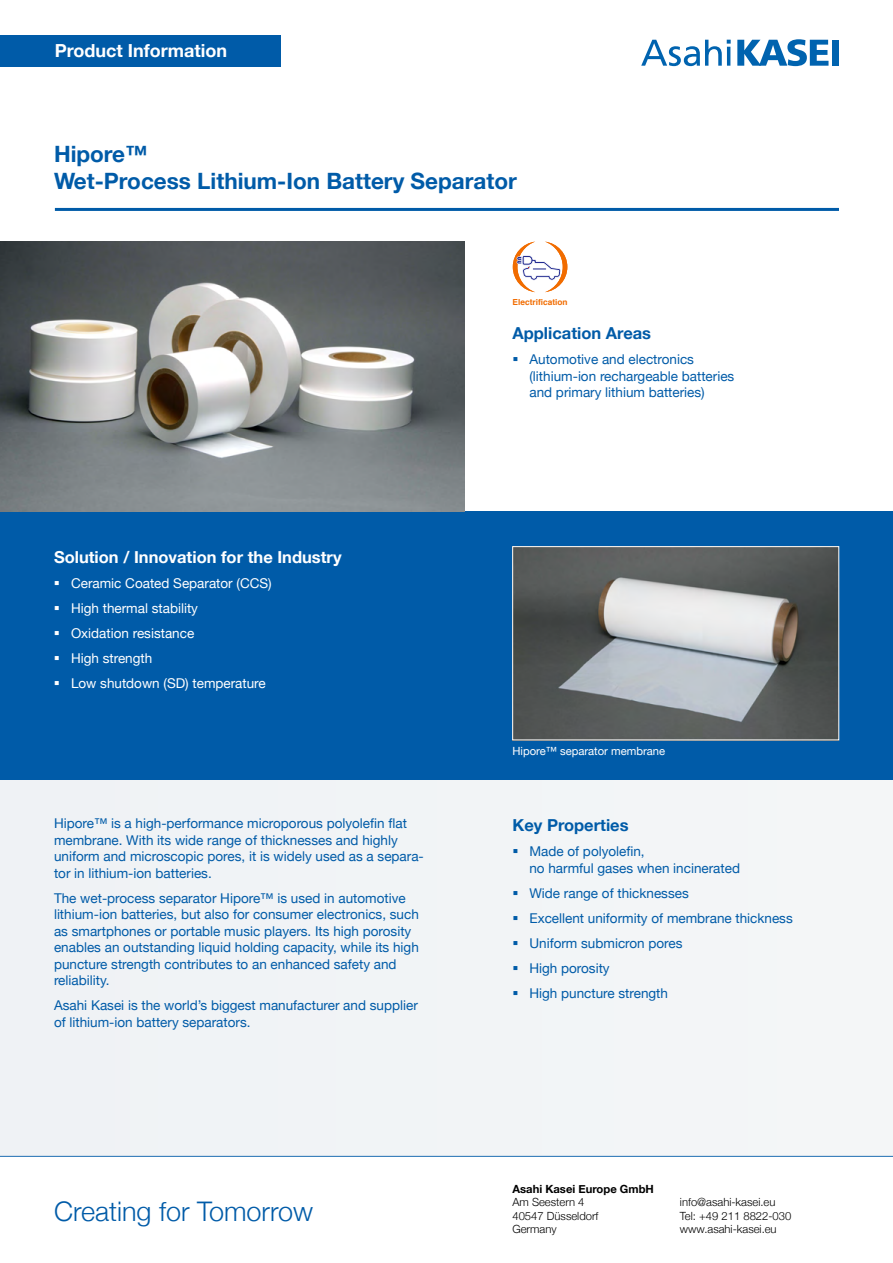
<style>
.page{position:relative;width:893px;height:1263px;background:#fff}
.page>*{position:absolute;margin:0;border:0;box-sizing:border-box;transform-origin:0 0}
.t1{font:300 27px "Helvetica Neue";color:#005ba8}
.t2{font:700 22.5px/27px "Helvetica Neue";color:#005ba8}
.t3{font:700 18px "Helvetica Neue";color:#fff}
.t4{font:700 16.5px "Helvetica Neue";color:#fff}
.t5{font:700 16.5px "Helvetica Neue";color:#005ba8}
.t6{font:13.5px/16.5px "Helvetica Neue";color:#005ba8}
.t7{font:13.5px/25px "Helvetica Neue";color:#fff}
.t8{font:300 11.25px/13.5px "Helvetica Neue";color:#000}
.t9{font:11.25px "Helvetica Neue";color:#fff}
.t10{font:700 11.25px "Helvetica Neue";color:#000}
.t11{font:700 8.25px "Helvetica";color:#f16c00}
</style>
<div class="page">
<div style="left:832px;top:40px;width:7px;height:26px;background:#0063af"></div>
<svg style="left:737px;top:39px;width:91px;height:27px"></svg>
<svg style="left:641px;top:40px;width:90px;height:26px"></svg>
<hr style="left:727px;top:47px;width:3px;height:19px;background:#0063af">
<div style="left:0;top:35px;width:281px;height:31px;background:#005ba8"></div>
<hr style="left:55px;top:208px;width:784px;height:3px;background:#005ba8">
<hr style="left:0;top:1156px;width:893px;height:1px;background:#005ba8">
<div style="left:0;top:780px;width:893px;height:376px;background:#f2f4f6"></div>
<svg style="left:513px;top:242px;width:54px;height:50px"></svg>
<div style="left:0;top:511px;width:893px;height:269px;background:#005ba8"></div>
<img style="left:514px;top:548px;width:323px;height:190px">
<div style="left:512px;top:546px;width:327px;height:194px;border:1px solid #fff"></div>
<img style="left:0;top:242px;width:465px;height:269px">
<h3 class="t3" style="left:55px;top:36px;width:174px">Product Information</h3>
<h2 class="t2" style="left:54px;top:141px;width:464px">Hipore™<br>Wet-Process Lithium-Ion Battery Separator</h2>
<p class="t11" style="left:513px;top:295px;width:56px">Electrification</p>
<p class="t4" style="left:54px;top:544px;width:289px">Solution / Innovation for the Industry</p>
<p class="t7" style="left:71px;top:571px;width:202px">Ceramic Coated Separator (CCS)<br>High thermal stability<br>Oxidation resistance<br>High strength<br>Low shutdown (SD) temperature</p>
<p class="t6" style="left:54px;top:816px;width:371px">Hipore™ is a high-performance microporous polyolefin flat membrane. With its wide range of thicknesses and highly uniform and microscopic pores, it is widely used as a separa&shy;tor in lithium-ion batteries.</p>
<p class="t6" style="left:54px;top:890px;width:366px">The wet-process separator Hipore™ is used in automotive lithium-ion batteries, but also for consumer electronics, such as smartphones or portable music players. Its high porosity enables an outstanding liquid holding capacity, while its high puncture strength contributes to an enhanced safety and reliability.</p>
<p class="t6" style="left:54px;top:998px;width:365px">Asahi Kasei is the world’s biggest manufacturer and supplier of lithium-ion battery separators.</p>
<h1 class="t1" style="left:54px;top:1189px;width:261px">Creating for Tomorrow</h1>
<p class="t5" style="left:512px;top:320px;width:140px">Application Areas</p>
<p class="t6" style="left:529px;top:352px;width:206px">Automotive and electronics (lithium-ion rechargeable batteries and primary lithium batteries)</p>
<p class="t9" style="left:512px;top:743px;width:154px">Hipore™ separator membrane</p>
<p class="t5" style="left:512px;top:813px;width:118px">Key Properties</p>
<p class="t6" style="left:529px;top:844px;width:212px">Made of polyolefin,<br>no harmful gases when incinerated</p>
<p class="t6" style="left:529px;top:881px;width:265px;line-height:25px">Wide range of thicknesses<br>Excellent uniformity of membrane thickness<br>Uniform submicron pores<br>High porosity<br>High puncture strength</p>
<p class="t10" style="left:512px;top:1180px;width:143px">Asahi Kasei Europe GmbH</p>
<p class="t8" style="left:512px;top:1195px;width:88px">Am Seestern 4<br>40547 Düsseldorf<br>Germany</p>
<p class="t8" style="left:680px;top:1195px;width:113px">info@asahi-kasei.eu<br>Tel: +49 211 8822-030 www.asahi-kasei.eu</p>
</div>
